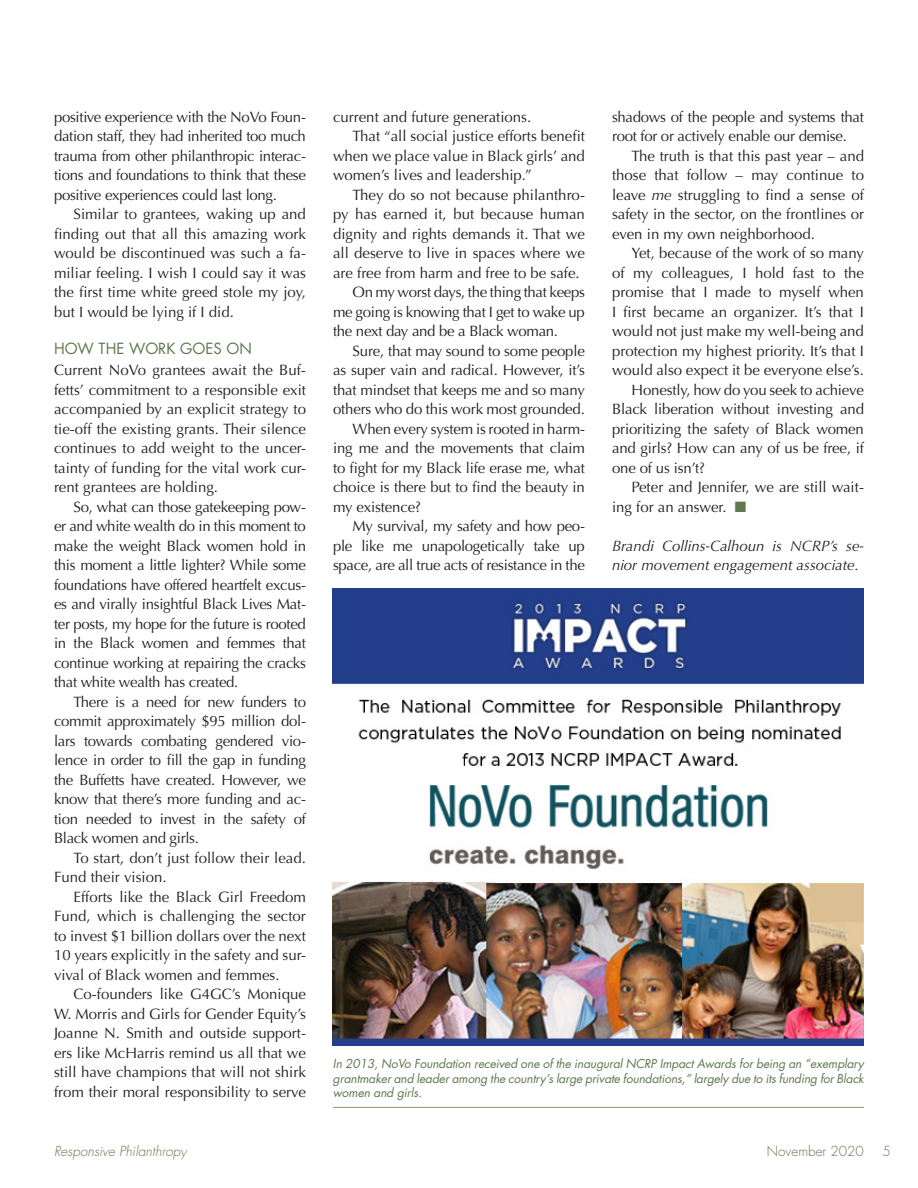
<style>
.page{position:relative;width:918px;height:1188px;background:#fff}
.page>*{position:absolute;margin:0;border:0;box-sizing:border-box;transform-origin:0 0}
.t1{font:15px/19.5px "Optima";letter-spacing:-.01em;color:#231f20;text-align:justify}
.t2{font:italic 15px/19.5px "Optima";color:#231f20}
.t3{font:15px "Futura";color:#5f784e}
.t4{font:italic 300 13.5px "Futura";color:#5f784e}
.t5{font:300 13.5px "Futura";color:#5f784e}
.t6{font:italic 12px/14.4px "Futura";letter-spacing:-.01em;color:#5f784e;text-align:justify}
.s1{font-style:italic}
.s2{color:#5f784e}
</style>
<div class="page">
<img style="left:333px;top:589px;width:531px;height:456px">
<hr style="left:333px;top:1107px;width:531px;height:1px;background:#859877">
<p class="t1" style="left:54px;top:107px;width:254px">positive experience with the NoVo Foun&shy;dation staff, they had inherited too much trauma from other philanthropic interac&shy;tions and foundations to think that these positive experiences could last long.</p>
<p class="t1" style="left:54px;top:205px;width:254px;text-indent:20px">Similar to grantees, waking up and finding out that all this amazing work would be discontinued was such a fa&shy;miliar feeling. I wish I could say it was the first time white greed stole my joy, but I would be lying if I did.</p>
<p class="t3" style="left:54px;top:339px;width:199px">HOW THE WORK GOES ON</p>
<p class="t1" style="left:54px;top:361px;width:254px">Current NoVo grantees await the Buf&shy;fetts’ commitment to a responsible exit accompanied by an explicit strategy to tie-off the existing grants. Their silence continues to add weight to the uncer&shy;tainty of funding for the vital work cur&shy;rent grantees are holding.</p>
<p class="t1" style="left:54px;top:497px;width:254px;text-indent:20px">So, what can those gatekeeping pow&shy;er and white wealth do in this moment to make the weight Black women hold in this moment a little lighter? While some foundations have offered heartfelt excus&shy;es and virally insightful Black Lives Mat&shy;ter posts, my hope for the future is rooted in the Black women and femmes that continue working at repairing the cracks that white wealth has created.</p>
<p class="t1" style="left:54px;top:692px;width:254px;text-indent:20px">There is a need for new funders to commit approximately $95 million dol&shy;lars towards combating gendered vio&shy;lence in order to fill the gap in funding the Buffetts have created. However, we know that there’s more funding and ac&shy;tion needed to invest in the safety of Black women and girls.</p>
<p class="t1" style="left:54px;top:848px;width:253px;text-indent:20px">To start, don’t just follow their lead.<br>Fund their vision.</p>
<p class="t1" style="left:54px;top:887px;width:254px;text-indent:20px">Efforts like the Black Girl Freedom Fund, which is challenging the sector to invest $1 billion dollars over the next 10 years explicitly in the safety and sur&shy;vival of Black women and femmes.</p>
<p class="t1" style="left:54px;top:985px;width:254px;text-indent:20px">Co-founders like G4GC’s Monique W. Morris and Girls for Gender Equity’s Joanne N. Smith and outside support&shy;ers like McHarris remind us all that we still have champions that will not shirk from their moral responsibility to serve</p>
<p class="t1" style="left:333px;top:107px;width:200px">current and future generations.</p>
<p class="t1" style="left:352px;top:127px;width:234px">That “all social justice efforts benefit</p>
<p class="t1" style="left:333px;top:146px;width:253px">when we place value in Black girls’ and</p>
<p class="t1" style="left:333px;top:166px;width:200px">women’s lives and leadership.”</p>
<p class="t1" style="left:352px;top:185px;width:234px">They do so not because philanthro-</p>
<p class="t1" style="left:333px;top:205px;width:253px">py has earned it, but because human</p>
<p class="t1" style="left:333px;top:224px;width:254px">dignity and rights demands it. That we</p>
<p class="t1" style="left:333px;top:244px;width:253px">all deserve to live in spaces where we</p>
<p class="t1" style="left:333px;top:263px;width:248px">are free from harm and free to be safe.</p>
<p class="t1" style="left:352px;top:283px;width:234px">On my worst days, the thing that keeps</p>
<p class="t1" style="left:333px;top:302px;width:253px">me going is knowing that I get to wake up</p>
<p class="t1" style="left:333px;top:322px;width:227px">the next day and be a Black woman.</p>
<p class="t1" style="left:352px;top:341px;width:234px">Sure, that may sound to some people</p>
<p class="t1" style="left:333px;top:361px;width:253px">as super vain and radical. However, it’s</p>
<p class="t1" style="left:333px;top:380px;width:253px">that mindset that keeps me and so many</p>
<p class="t1" style="left:333px;top:400px;width:253px">others who do this work most grounded.</p>
<p class="t1" style="left:352px;top:419px;width:234px">When every system is rooted in harm-</p>
<p class="t1" style="left:333px;top:439px;width:253px">ing me and the movements that claim</p>
<p class="t1" style="left:333px;top:458px;width:253px">to fight for my Black life erase me, what</p>
<p class="t1" style="left:333px;top:478px;width:253px">choice is there but to find the beauty in</p>
<p class="t1" style="left:333px;top:497px;width:90px">my existence?</p>
<p class="t1" style="left:352px;top:517px;width:234px">My survival, my safety and how peo-</p>
<p class="t1" style="left:333px;top:536px;width:253px">ple like me unapologetically take up</p>
<p class="t1" style="left:333px;top:556px;width:253px">space, are all true acts of resistance in the</p>
<p class="t1" style="left:612px;top:107px;width:254px">shadows of the people and systems that root for or actively enable our demise.</p>
<p class="t1" style="left:612px;top:146px;width:254px;text-indent:20px">The truth is that this past year – and those that follow – may continue to leave <span class="s1">me</span> struggling to find a sense of safety in the sector, on the frontlines or even in my own neighborhood.</p>
<p class="t1" style="left:632px;top:244px;width:234px">Yet, because of the work of so many</p>
<p class="t1" style="left:612px;top:263px;width:254px">of my colleagues, I hold fast to the</p>
<p class="t1" style="left:612px;top:283px;width:253px">promise that I made to myself when</p>
<p class="t1" style="left:612px;top:302px;width:253px">I first became an organizer. It’s that I</p>
<p class="t1" style="left:612px;top:322px;width:253px">would not just make my well-being and</p>
<p class="t1" style="left:612px;top:341px;width:253px">protection my highest priority. It’s that I</p>
<p class="t1" style="left:612px;top:361px;width:253px">would also expect it be everyone else’s.</p>
<p class="t1" style="left:632px;top:380px;width:234px">Honestly, how do you seek to achieve</p>
<p class="t1" style="left:612px;top:400px;width:254px">Black liberation without investing and</p>
<p class="t1" style="left:612px;top:419px;width:253px">prioritizing the safety of Black women</p>
<p class="t1" style="left:612px;top:439px;width:253px">and girls? How can any of us be free, if</p>
<p class="t1" style="left:612px;top:458px;width:95px">one of us isn’t?</p>
<p class="t1" style="left:632px;top:478px;width:234px">Peter and Jennifer, we are still wait-</p>
<p class="t1" style="left:612px;top:497px;width:136px">ing for an answer. <span class="s2">■</span></p>
<p class="t2" style="left:612px;top:536px;width:253px">Brandi Collins-Calhoun is NCRP’s se&shy;nior movement engagement associate.</p>
<p class="t6" style="left:333px;top:1057px;width:532px">In 2013, NoVo Foundation received one of the inaugural NCRP Impact Awards for being an “exemplary grantmaker and leader among the country’s large private foundations,” largely due to its funding for Black women and girls.</p>
<p class="t4" style="left:54px;top:1143px;width:134px">Responsive Philanthropy</p>
<p class="t5" style="left:767px;top:1143px;width:99px">November 2020</p>
<p class="t5" style="left:883px;top:1143px;width:10px">5</p>
</div>
